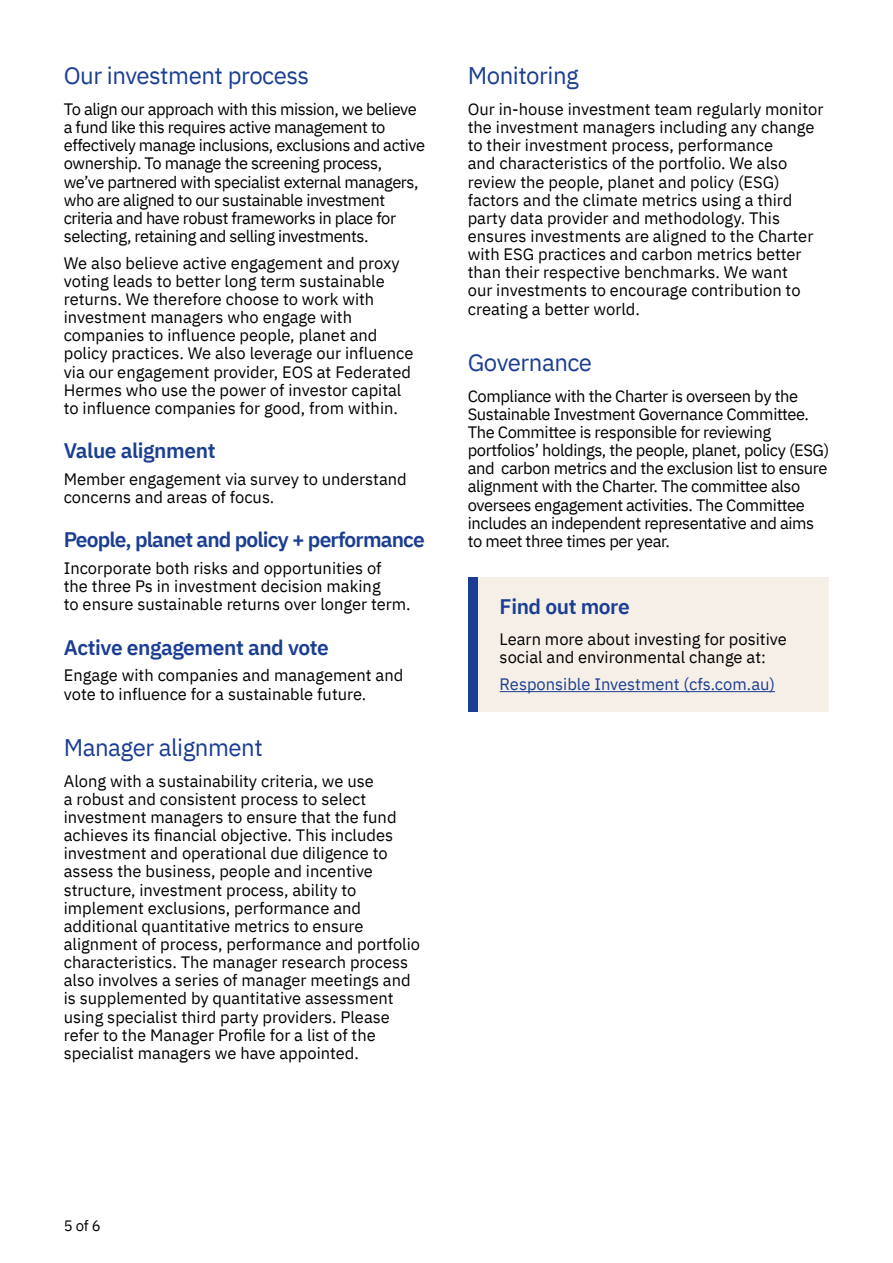
<style>
.page{position:relative;width:893px;height:1263px;background:#fff}
.page>*{position:absolute;margin:0;border:0;box-sizing:border-box;transform-origin:0 0}
.CFS_02_Subhead_1{font:24px "IBM Plex Sans";letter-spacing:-.02em;color:#1b3e92}
.CFS_02_Subhead_2{font:600 21px "IBM Plex Sans";letter-spacing:-.025em;color:#1b3e92}
.CFS_01_Body{font:16.5px/18.1px "IBM Plex Sans";color:#000}
.CFS_01_Body-2{font:16.5px/18.1px "IBM Plex Sans";letter-spacing:-.025em;color:#000}
.CFS_01_Body-3{font:16.5px "IBM Plex Sans";color:#1b3e92}
.t1{font:15px "IBM Plex Sans";color:#000}
</style>
<div class="page">
<div style="left:468px;top:577px;width:10px;height:134px;background:#1b3e92"></div>
<div style="left:478px;top:577px;width:351px;height:134px;background:#f5efe8"></div>
<hr style="left:500px;top:691px;width:275px;height:1px;background:#1b3e92">
<h2 class="CFS_02_Subhead_1" style="left:64px;top:57px;width:247px">Our investment process</h2>
<p class="CFS_01_Body-2" style="left:64px;top:99px;width:363px">To align our approach with this mission, we believe a fund like this requires active management to effectively manage inclusions, exclusions and active ownership. To manage the screening process, we’ve partnered with specialist external managers, who are aligned to our sustainable investment criteria and have robust frameworks in place for selecting, retaining and selling investments.</p>
<p class="CFS_01_Body" style="left:64px;top:252px;width:351px">We also believe active engagement and proxy voting leads to better long term sustainable returns. We therefore choose to work with investment managers who engage with companies to influence people, planet and policy practices. We also leverage our influence via our engagement provider, EOS at Federated Hermes who use the power of investor capital to influence companies for good, from within.</p>
<h3 class="CFS_02_Subhead_2" style="left:64px;top:434px;width:153px">Value alignment</h3>
<p class="CFS_01_Body" style="left:64px;top:469px;width:344px">Member engagement via survey to understand concerns and areas of focus.</p>
<h3 class="CFS_02_Subhead_2" style="left:64px;top:523px;width:362px">People, planet and policy + performance</h3>
<p class="CFS_01_Body" style="left:64px;top:558px;width:348px">Incorporate both risks and opportunities of<br>the three Ps in investment decision making<br>to ensure sustainable returns over longer term.</p>
<h3 class="CFS_02_Subhead_2" style="left:64px;top:631px;width:267px">Active engagement and vote</h3>
<p class="CFS_01_Body" style="left:64px;top:665px;width:341px">Engage with companies and management and vote to influence for a sustainable future.</p>
<h2 class="CFS_02_Subhead_1" style="left:64px;top:729px;width:201px">Manager alignment</h2>
<p class="CFS_01_Body" style="left:64px;top:770px;width:358px">Along with a sustainability criteria, we use<br>a robust and consistent process to select investment managers to ensure that the fund achieves its financial objective. This includes investment and operational due diligence to assess the business, people and incentive structure, investment process, ability to implement exclusions, performance and additional quantitative metrics to ensure alignment of process, performance and portfolio characteristics. The manager research process also involves a series of manager meetings and is supplemented by quantitative assessment using specialist third party providers. Please refer to the Manager Profile for a list of the specialist managers we have appointed.</p>
<h2 class="CFS_02_Subhead_1" style="left:468px;top:57px;width:113px">Monitoring</h2>
<p class="CFS_01_Body" style="left:468px;top:99px;width:357px">Our in-house investment team regularly monitor the investment managers including any change to their investment process, performance<br>and characteristics of the portfolio. We also review the people, planet and policy (ESG) factors and the climate metrics using a third party data provider and methodology. This ensures investments are aligned to the Charter with ESG practices and carbon metrics better than their respective benchmarks. We want<br>our investments to encourage contribution to creating a better world.</p>
<h2 class="CFS_02_Subhead_1" style="left:468px;top:344px;width:126px">Governance</h2>
<p class="CFS_01_Body-2" style="left:468px;top:385px;width:363px">Compliance with the Charter is overseen by the Sustainable Investment Governance Committee.<br>The Committee is responsible for reviewing portfolios’ holdings, the people, planet, policy (ESG) and carbon metrics and the exclusion list to ensure alignment with the Charter. The committee also oversees engagement activities. The Committee includes an independent representative and aims to meet three times per year.</p>
<h3 class="CFS_02_Subhead_2" style="left:500px;top:590px;width:132px">Find out more</h3>
<p class="CFS_01_Body" style="left:500px;top:629px;width:289px">Learn more about investing for positive social and environmental change at:</p>
<p class="CFS_01_Body-3" style="left:500px;top:672px;width:277px">Responsible Investment (cfs.com.au)</p>
<p class="t1" style="left:64px;top:1214px;width:39px">5 of 6</p>
</div>
